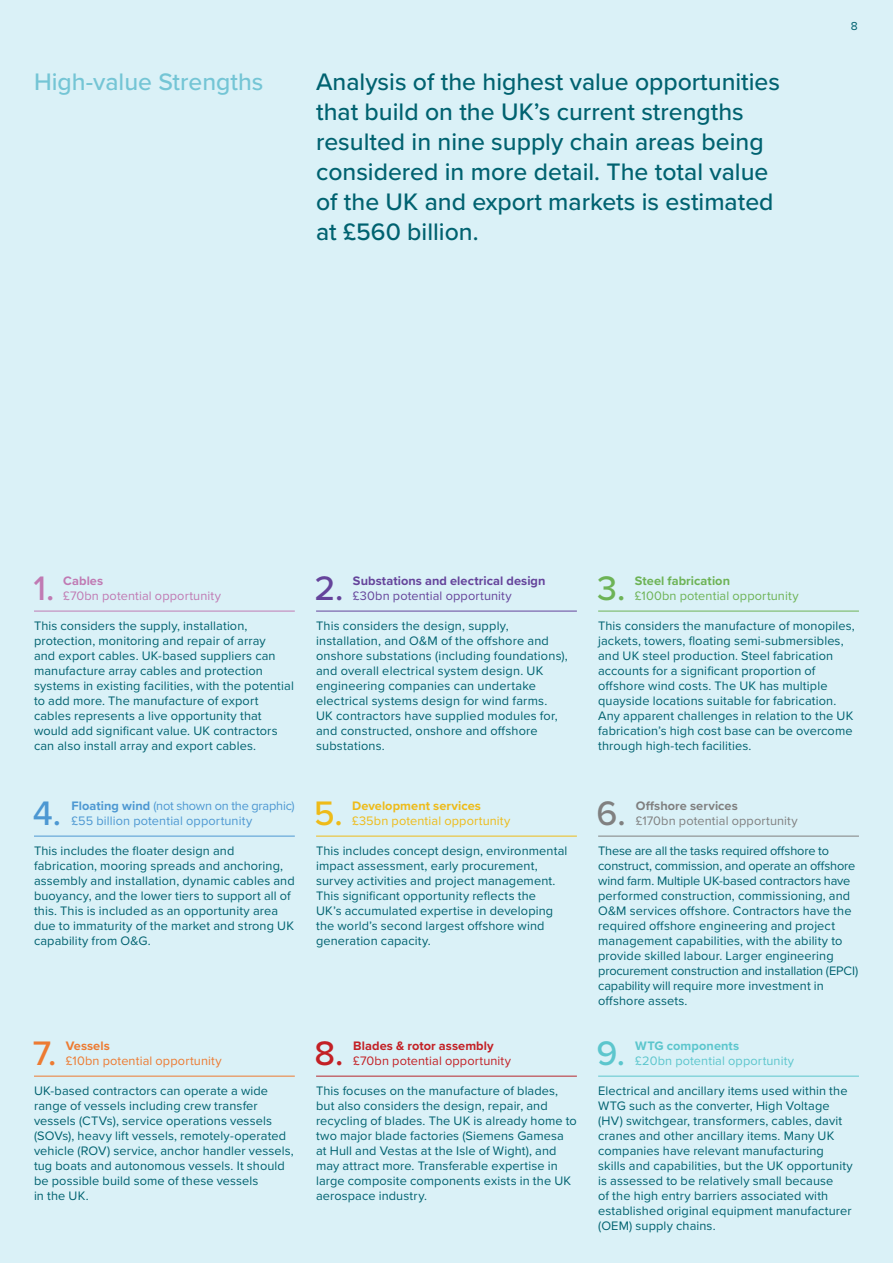
<style>
.page{position:relative;width:893px;height:1263px;background:#daf1f7}
.page>*{position:absolute;margin:0;border:0;box-sizing:border-box;transform-origin:0 0}
._8_5_10_Text_Black_No_Space{font:500 35.25px "Proxima Nova";color:#c07ab3}
._8_5_10_Text_Black_No_Space-2{font:500 35.25px "Proxima Nova";color:#65449b}
._8_5_10_Text_Black_No_Space-3{font:500 35.25px "Proxima Nova";color:#6db356}
._8_5_10_Text_Black_No_Space-4{font:500 35.25px "Proxima Nova";color:#4d98d2}
._8_5_10_Text_Black_No_Space-5{font:500 35.25px "Proxima Nova";color:#eebb19}
._8_5_10_Text_Black_No_Space-6{font:500 35.25px "Proxima Nova";color:#808080}
._8_5_10_Text_Black_No_Space-7{font:500 35.25px "Proxima Nova";color:#ed7b32}
._8_5_10_Text_Black_No_Space-8{font:500 35.25px "Proxima Nova";color:#c32025}
._8_5_10_Text_Black_No_Space-9{font:500 35.25px "Proxima Nova";color:#5cc6cd}
._16_5_20_Header_Medium{font:500 24.75px/30px "Proxima Nova";color:#006270}
._16_5_20_Header_Medium-2{font:500 24.75px "Proxima Nova";color:#74c5d5}
._8_5_10_Text_Black_No_Space-10{font:12.75px/15px "Proxima Nova";letter-spacing:.01em;color:#006270}
._8_5_10_Text_Black_No_Space-11{font:12.75px "Proxima Nova";letter-spacing:-.015em;color:#4d98d2}
._8_5_10_Text_Black_No_Space-12{font:700 12.75px "Proxima Nova";letter-spacing:.005em;color:#65449b}
._8_5_10_Text_Black_No_Space-13{font:12.75px "Proxima Nova";letter-spacing:.005em;color:#4d98d2}
._8_5_10_Text_Black_No_Space-14{font:12.75px "Proxima Nova";letter-spacing:.01em;color:#6db356}
._8_5_10_Text_Black_No_Space-15{font:12.75px "Proxima Nova";letter-spacing:.01em;color:#808080}
._8_5_10_Text_Black_No_Space-16{font:12.75px "Proxima Nova";letter-spacing:.01em;color:#c07ab3}
._8_5_10_Text_Black_No_Space-17{font:12.75px "Proxima Nova";letter-spacing:.01em;color:#65449b}
._8_5_10_Text_Black_No_Space-18{font:12.75px "Proxima Nova";letter-spacing:.01em;color:#eebb19}
._8_5_10_Text_Black_No_Space-19{font:12.75px "Proxima Nova";letter-spacing:.01em;color:#ed7b32}
._8_5_10_Text_Black_No_Space-20{font:12.75px "Proxima Nova";letter-spacing:.01em;color:#c32025}
._8_5_10_Text_Black_No_Space-21{font:12.75px "Proxima Nova";letter-spacing:.01em;color:#5cc6cd}
._8_5_10_Text_Black_No_Space-22{font:700 12.75px "Proxima Nova";letter-spacing:.005em;color:#c32025}
._8_5_10_Text_Black_No_Space-23{font:700 12.75px "Proxima Nova";letter-spacing:.005em;color:#eebb19}
._8_5_10_Text_Black_No_Space-24{font:700 12.75px "Proxima Nova";letter-spacing:.005em;color:#6db356}
._8_5_10_Text_Black_No_Space-25{font:700 12.75px "Proxima Nova";letter-spacing:.005em;color:#808080}
._8_5_10_Text_Black_No_Space-26{font:700 12.75px "Proxima Nova";letter-spacing:.005em;color:#5cc6cd}
._8_5_10_Text_Black_No_Space-27{font:700 12.75px "Proxima Nova";letter-spacing:.005em;color:#ed7b32}
._8_5_10_Text_Black_No_Space-28{font:700 12.75px "Proxima Nova";letter-spacing:.005em;color:#c07ab3}
.t1{font:12px "Proxima Nova";color:#006270}
.s1{font-weight:700}
</style>
<div class="page">
<hr style="left:34px;top:611px;width:261px;height:1px;background:#c07ab3">
<hr style="left:316px;top:611px;width:261px;height:1px;background:#65449b">
<hr style="left:598px;top:611px;width:261px;height:1px;background:#6db356">
<hr style="left:34px;top:836px;width:261px;height:1px;background:#4d98d2">
<hr style="left:316px;top:836px;width:261px;height:1px;background:#eebb19">
<hr style="left:598px;top:836px;width:261px;height:1px;background:#808080">
<hr style="left:34px;top:1076px;width:261px;height:1px;background:#ed7b32">
<hr style="left:316px;top:1076px;width:261px;height:1px;background:#b7282e">
<hr style="left:598px;top:1076px;width:261px;height:1px;background:#5cc6cd">
<p class="_16_5_20_Header_Medium-2" style="left:34px;top:63px;width:231px">High-value Strengths</p>
<p class="_16_5_20_Header_Medium" style="left:316px;top:66px;width:465px">Analysis of the highest value opportunities that build on the UK’s current strengths resulted in nine supply chain areas being considered in more detail. The total value of the UK and export markets is estimated at £560 billion.</p>
<p class="t1" style="left:851px;top:17px;width:8px">8</p>
<p class="_8_5_10_Text_Black_No_Space" style="left:33px;top:562px;width:23px">1.</p>
<p class="_8_5_10_Text_Black_No_Space-28" style="left:63px;top:571px;width:41px">Cables</p>
<p class="_8_5_10_Text_Black_No_Space-16" style="left:63px;top:586px;width:159px">£70bn potential opportunity</p>
<p class="_8_5_10_Text_Black_No_Space-10" style="left:34px;top:618px;width:261px">This considers the supply, installation, protection, monitoring and repair of array<br>and export cables. UK-based suppliers can manufacture array cables and protection systems in existing facilities, with the potential to add more. The manufacture of export cables represents a live opportunity that would add significant value. UK contractors can also install array and export cables.</p>
<p class="_8_5_10_Text_Black_No_Space-4" style="left:33px;top:787px;width:30px">4.</p>
<p class="_8_5_10_Text_Black_No_Space-11" style="left:72px;top:796px;width:225px"><span class="s1">Floating wind</span> (not shown on the graphic)</p>
<p class="_8_5_10_Text_Black_No_Space-13" style="left:72px;top:811px;width:182px">£55 billion potential opportunity</p>
<p class="_8_5_10_Text_Black_No_Space-10" style="left:34px;top:843px;width:262px">This includes the floater design and fabrication, mooring spreads and anchoring, assembly and installation, dynamic cables and buoyancy, and the lower tiers to support all of this. This is included as an opportunity area due to immaturity of the market and strong UK capability from O&amp;G.</p>
<p class="_8_5_10_Text_Black_No_Space-7" style="left:33px;top:1027px;width:25px">7.</p>
<p class="_8_5_10_Text_Black_No_Space-27" style="left:66px;top:1036px;width:45px">Vessels</p>
<p class="_8_5_10_Text_Black_No_Space-19" style="left:66px;top:1051px;width:157px">£10bn potential opportunity</p>
<p class="_8_5_10_Text_Black_No_Space-10" style="left:34px;top:1083px;width:261px">UK-based contractors can operate a wide range of vessels including crew transfer vessels (CTVs), service operations vessels (SOVs), heavy lift vessels, remotely-operated vehicle (ROV) service, anchor handler vessels, tug boats and autonomous vessels. It should be possible build some of these vessels<br>in the UK.</p>
<p class="_8_5_10_Text_Black_No_Space-2" style="left:314px;top:562px;width:31px">2.</p>
<p class="_8_5_10_Text_Black_No_Space-12" style="left:353px;top:571px;width:194px">Substations and electrical design</p>
<p class="_8_5_10_Text_Black_No_Space-17" style="left:353px;top:586px;width:160px">£30bn potential opportunity</p>
<p class="_8_5_10_Text_Black_No_Space-10" style="left:316px;top:618px;width:253px">This considers the design, supply, installation, and O&amp;M of the offshore and onshore substations (including foundations), and overall electrical system design. UK engineering companies can undertake electrical systems design for wind farms.<br>UK contractors have supplied modules for, and constructed, onshore and offshore substations.</p>
<p class="_8_5_10_Text_Black_No_Space-5" style="left:314px;top:787px;width:31px">5.</p>
<p class="_8_5_10_Text_Black_No_Space-23" style="left:352px;top:796px;width:130px">Development services</p>
<p class="_8_5_10_Text_Black_No_Space-18" style="left:352px;top:811px;width:160px">£35bn potential opportunity</p>
<p class="_8_5_10_Text_Black_No_Space-10" style="left:316px;top:843px;width:253px">This includes concept design, environmental impact assessment, early procurement,</p>
<p class="_8_5_10_Text_Black_No_Space-10" style="left:316px;top:873px;width:241px">survey activities and project management.<br>This significant opportunity reflects the UK’s accumulated expertise in developing the world’s second largest offshore wind generation capacity.</p>
<p class="_8_5_10_Text_Black_No_Space-8" style="left:314px;top:1027px;width:31px">8.</p>
<p class="_8_5_10_Text_Black_No_Space-22" style="left:353px;top:1036px;width:142px">Blades &amp; rotor assembly</p>
<p class="_8_5_10_Text_Black_No_Space-20" style="left:353px;top:1051px;width:159px">£70bn potential opportunity</p>
<p class="_8_5_10_Text_Black_No_Space-10" style="left:316px;top:1083px;width:262px">This focuses on the manufacture of blades, but also considers the design, repair, and recycling of blades. The UK is already home to two major blade factories (Siemens Gamesa at Hull and Vestas at the Isle of Wight), and may attract more. Transferable expertise in large composite components exists in the UK aerospace industry.</p>
<p class="_8_5_10_Text_Black_No_Space-3" style="left:597px;top:562px;width:30px">3.</p>
<p class="_8_5_10_Text_Black_No_Space-24" style="left:635px;top:571px;width:97px">Steel fabrication</p>
<p class="_8_5_10_Text_Black_No_Space-14" style="left:635px;top:586px;width:165px">£100bn potential opportunity</p>
<p class="_8_5_10_Text_Black_No_Space-10" style="left:598px;top:618px;width:258px">This considers the manufacture of monopiles, jackets, towers, floating semi-submersibles, and UK steel production. Steel fabrication accounts for a significant proportion of offshore wind costs. The UK has multiple quayside locations suitable for fabrication.<br>Any apparent challenges in relation to the UK fabrication’s high cost base can be overcome through high-tech facilities.</p>
<p class="_8_5_10_Text_Black_No_Space-6" style="left:596px;top:787px;width:31px">6.</p>
<p class="_8_5_10_Text_Black_No_Space-25" style="left:636px;top:796px;width:104px">Offshore services</p>
<p class="_8_5_10_Text_Black_No_Space-15" style="left:636px;top:811px;width:164px">£170bn potential opportunity</p>
<p class="_8_5_10_Text_Black_No_Space-10" style="left:598px;top:843px;width:262px">These are all the tasks required offshore to construct, commission, and operate an offshore wind farm. Multiple UK-based contractors have performed construction, commissioning, and O&amp;M services offshore. Contractors have the required offshore engineering and project management capabilities, with the ability to provide skilled labour. Larger engineering procurement construction and installation (EPCI) capability will require more investment in offshore assets.</p>
<p class="_8_5_10_Text_Black_No_Space-9" style="left:597px;top:1027px;width:30px">9.</p>
<p class="_8_5_10_Text_Black_No_Space-26" style="left:635px;top:1036px;width:105px">WTG components</p>
<p class="_8_5_10_Text_Black_No_Space-21" style="left:635px;top:1051px;width:160px">£20bn potential opportunity</p>
<p class="_8_5_10_Text_Black_No_Space-10" style="left:598px;top:1083px;width:256px">Electrical and ancillary items used within the WTG such as the converter, High Voltage (HV) switchgear, transformers, cables, davit cranes and other ancillary items. Many UK companies have relevant manufacturing skills and capabilities, but the UK opportunity is assessed to be relatively small because<br>of the high entry barriers associated with established original equipment manufacturer (OEM) supply chains.</p>
</div>
